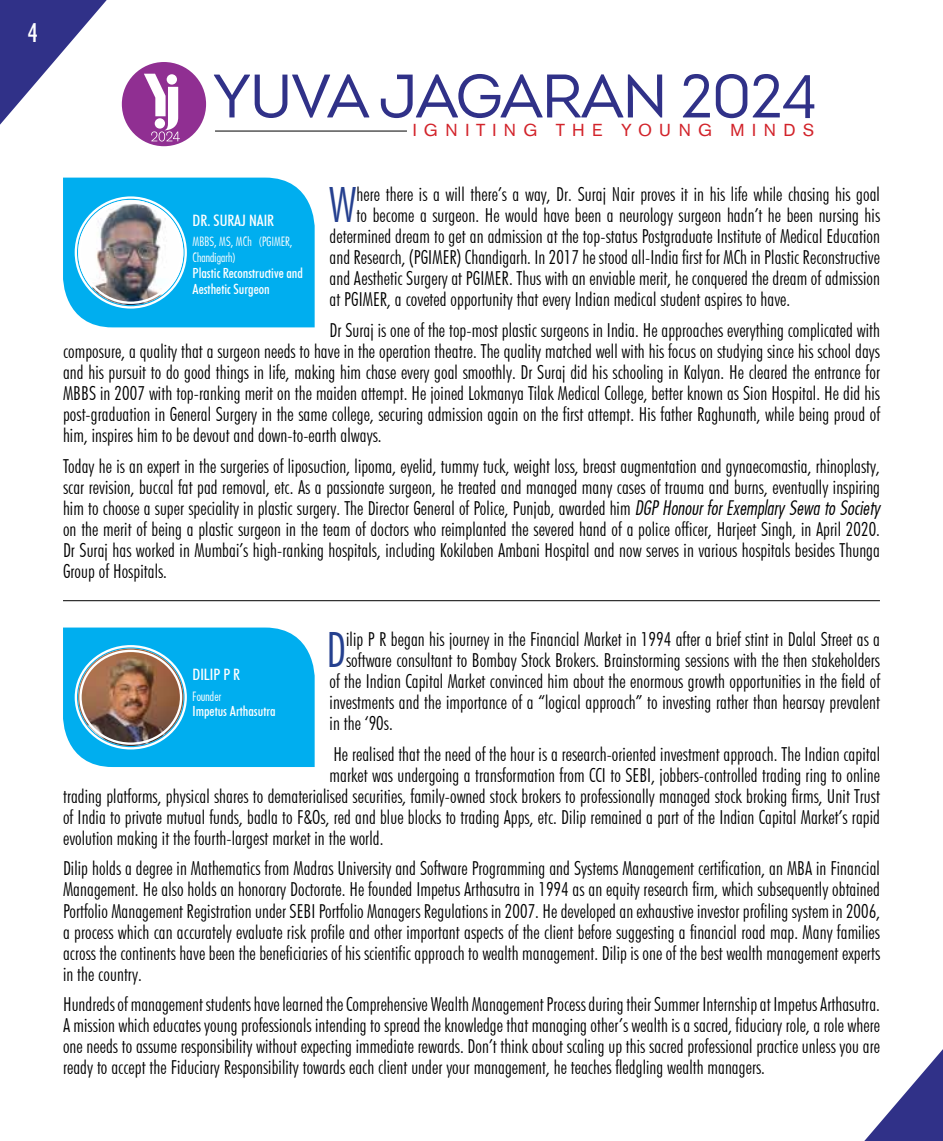
<style>
.page{position:relative;width:943px;height:1141px;background:#fff}
.page>*{position:absolute;margin:0;border:0;box-sizing:border-box;transform-origin:0 0}
.t1{font:61.25px "Intro";letter-spacing:-.03em;color:#303188}
.t2{font:300 condensed 48.65px "Futura BT";color:#25408f}
.t3{font:500 condensed 26.25px "Futura BT";color:#fff}
.t4{font:300 condensed 19.25px/21px "Futura BT";letter-spacing:.005em;color:#000;text-align:justify}
.t5{font:17.15px "Akzidenz Grotesk BE";letter-spacing:.42em;color:#d2232a}
.t6{font:500 condensed 15.75px "Futura BT";color:#fff}
.t7{font:500 condensed 14px/15.8px "Futura BT";color:#fff}
.t8{font:300 condensed 14px/15.8px "Futura";color:#fff}
.s1{font-family:"Futura Lt Cn BT Italic";font-weight:400;font-stretch:normal}
</style>
<div class="page">
<div style="left:122px;top:62px;width:84px;height:84px;background:#902f92;border-radius:50%"></div>
<svg style="left:144px;top:74px;width:36px;height:68px"></svg>
<hr style="left:215px;top:131px;width:192px;height:1px;background:#000">
<svg style="left:0;top:0;width:107px;height:125px"></svg>
<svg style="left:864px;top:1049px;width:79px;height:92px"></svg>
<svg style="left:63px;top:178px;width:252px;height:149px;background:#0eb2ef"></svg>
<img style="left:78px;top:200px;width:105px;height:105px;border-radius:53px">
<div style="left:75px;top:196px;width:112px;height:113px;border:2px solid #fff;border-radius:50%"></div>
<div style="left:79px;top:201px;width:103px;height:103px;border:2px solid #fff;border-radius:50%"></div>
<hr style="left:63px;top:600px;width:817px;height:1px;background:#000">
<div style="left:63px;top:628px;width:252px;height:139px;background:#00aeef"></div>
<img style="left:78px;top:649px;width:105px;height:97px">
<div style="left:75px;top:645px;width:112px;height:104px;border:2px solid #fff;border-radius:50%"></div>
<div style="left:79px;top:650px;width:103px;height:95px;border:2px solid #fff;border-radius:50%"></div>
<h3 class="t3" style="left:28px;top:17px;width:12px">4</h3>
<h1 class="t1" style="left:213px;top:59px;width:606px">YUVA JAGARAN 2024</h1>
<p class="t5" style="left:413px;top:120px;width:403px">IGNITING THE YOUNG MINDS</p>
<h2 class="t2" style="left:329px;top:175px;width:29px">W</h2>
<p class="t4" style="left:356px;top:183px;width:525px">here there is a will there’s a way, Dr. Suraj Nair proves it in his life while chasing his goal</p>
<p class="t4" style="left:356px;top:204px;width:525px">to become a surgeon. He would have been a neurology surgeon hadn’t he been nursing his</p>
<p class="t4" style="left:329px;top:225px;width:552px">determined dream to get an admission at the top-status Postgraduate Institute of Medical Education</p>
<p class="t4" style="left:329px;top:246px;width:552px">and Research, (PGIMER) Chandigarh. In 2017 he stood all-India first for MCh in Plastic Reconstructive</p>
<p class="t4" style="left:329px;top:267px;width:552px">and Aesthetic Surgery at PGIMER. Thus with an enviable merit, he conquered the dream of admission</p>
<p class="t4" style="left:329px;top:288px;width:462px">at PGIMER, a coveted opportunity that every Indian medical student aspires to have.</p>
<p class="t4" style="left:63px;top:319px;width:818px;text-indent:266px">Dr Suraj is one of the top-most plastic surgeons in India. He approaches everything complicated with composure, a quality that a surgeon needs to have in the operation theatre. The quality matched well with his focus on studying since his school days and his pursuit to do good things in life, making him chase every goal smoothly. Dr Suraj did his schooling in Kalyan. He cleared the entrance for MBBS in 2007 with top-ranking merit on the maiden attempt. He joined Lokmanya Tilak Medical College, better known as Sion Hospital. He did his post-graduation in General Surgery in the same college, securing admission again on the first attempt. His father Raghunath, while being proud of him, inspires him to be devout and down-to-earth always.</p>
<p class="t4" style="left:63px;top:455px;width:818px">Today he is an expert in the surgeries of liposuction, lipoma, eyelid, tummy tuck, weight loss, breast augmentation and gynaecomastia, rhinoplasty, scar revision, buccal fat pad removal, etc. As a passionate surgeon, he treated and managed many cases of trauma and burns, eventually inspiring him to choose a super speciality in plastic surgery. The Director General of Police, Punjab, awarded him <span class="s1">DGP Honour for Exemplary Sewa to Society </span>on the merit of being a plastic surgeon in the team of doctors who reimplanted the severed hand of a police officer, Harjeet Singh, in April 2020.<br>Dr Suraj has worked in Mumbai’s high-ranking hospitals, including Kokilaben Ambani Hospital and now serves in various hospitals besides Thunga Group of Hospitals.</p>
<p class="t6" style="left:192px;top:211px;width:83px">DR. SURAJ NAIR</p>
<p class="t8" style="left:192px;top:235px;width:101px">MBBS, MS, MCh (PGIMER,<br>Chandigarh)</p>
<p class="t7" style="left:192px;top:265px;width:112px">Plastic Reconstructive and<br>Aesthetic Surgeon</p>
<h2 class="t2" style="left:326px;top:620px;width:21px">D</h2>
<p class="t4" style="left:346px;top:628px;width:535px">ilip P R began his journey in the Financial Market in 1994 after a brief stint in Dalal Street as a</p>
<p class="t4" style="left:346px;top:649px;width:535px">software consultant to Bombay Stock Brokers. Brainstorming sessions with the then stakeholders</p>
<p class="t4" style="left:329px;top:670px;width:552px">of the Indian Capital Market convinced him about the enormous growth opportunities in the field of</p>
<p class="t4" style="left:329px;top:691px;width:552px">investments and the importance of a “logical approach” to investing rather than hearsay prevalent</p>
<p class="t4" style="left:329px;top:712px;width:65px">in the ‘90s.</p>
<p class="t4" style="left:333px;top:743px;width:548px">He realised that the need of the hour is a research-oriented investment approach. The Indian capital</p>
<p class="t4" style="left:329px;top:764px;width:552px">market was undergoing a transformation from CCI to SEBI, jobbers-controlled trading ring to online</p>
<p class="t4" style="left:63px;top:785px;width:818px">trading platforms, physical shares to dematerialised securities, family-owned stock brokers to professionally managed stock broking firms, Unit Trust</p>
<p class="t4" style="left:63px;top:806px;width:818px">of India to private mutual funds, badla to F&amp;Os, red and blue blocks to trading Apps, etc. Dilip remained a part of the Indian Capital Market’s rapid</p>
<p class="t4" style="left:63px;top:827px;width:322px">evolution making it the fourth-largest market in the world.</p>
<p class="t4" style="left:63px;top:858px;width:818px">Dilip holds a degree in Mathematics from Madras University and Software Programming and Systems Management certification, an MBA in Financial Management. He also holds an honorary Doctorate. He founded Impetus Arthasutra in 1994 as an equity research firm, which subsequently obtained Portfolio Management Registration under SEBI Portfolio Managers Regulations in 2007. He developed an exhaustive investor profiling system in 2006, a process which can accurately evaluate risk profile and other important aspects of the client before suggesting a financial road map. Many families across the continents have been the beneficiaries of his scientific approach to wealth management. Dilip is one of the best wealth management experts in the country.</p>
<p class="t4" style="left:63px;top:994px;width:818px">Hundreds of management students have learned the Comprehensive Wealth Management Process during their Summer Internship at Impetus Arthasutra.<br>A mission which educates young professionals intending to spread the knowledge that managing other’s wealth is a sacred, fiduciary role, a role where one needs to assume responsibility without expecting immediate rewards. Don’t think about scaling up this sacred professional practice unless you are ready to accept the Fiduciary Responsibility towards each client under your management, he teaches fledgling wealth managers.</p>
<p class="t6" style="left:192px;top:665px;width:49px">DILIP P R</p>
<p class="t8" style="left:192px;top:689px;width:30px">Founder</p>
<p class="t7" style="left:192px;top:703px;width:85px">Impetus Arthasutra</p>
</div>
